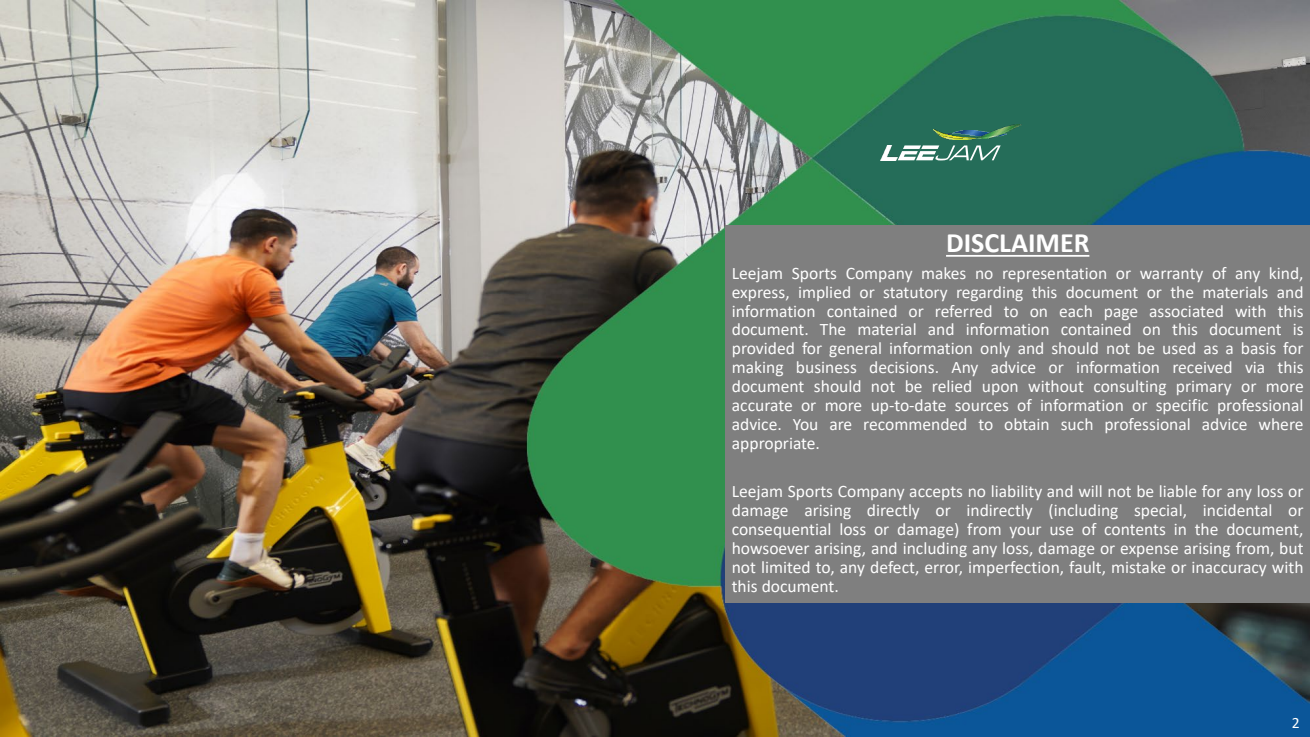
<style>
.page{position:relative;width:1310px;height:737px;background:#fff}
.page>*{position:absolute;margin:0;border:0;box-sizing:border-box;transform-origin:0 0}
.t1{font:700 28px "Calibri";color:#fff}
.t2{font:17.5px/18.9px "Calibri";color:#fff;text-align:justify}
.t3{font:15.75px "Calibri";color:#fff}
</style>
<div class="page">
<img style="left:0;top:0;width:1310px;height:737px">
<img style="left:933px;top:139px;width:42px;height:1px">
<svg style="left:933px;top:125px;width:88px;height:14px"></svg>
<img style="left:880px;top:145px;width:17px;height:15px">
<svg style="left:898px;top:145px;width:103px;height:15px"></svg>
<div style="left:725px;top:226px;width:585px;height:377px;background:#7f7f7f"></div>
<svg style="left:946px;top:255px;width:143px;height:2px"></svg>
<p class="t1" style="left:946px;top:223px;width:145px">DISCLAIMER</p>
<p class="t2" style="left:732px;top:263px;width:573px">Leejam Sports Company makes no representation or warranty of any kind, express, implied or statutory regarding this document or the materials and information contained or referred to on each page associated with this document. The material and information contained on this document is provided for general information only and should not be used as a basis for making business decisions. Any advice or information received via this document should not be relied upon without consulting primary or more accurate or more up-to-date sources of information or specific professional advice. You are recommended to obtain such professional advice where appropriate.</p>
<p class="t2" style="left:732px;top:481px;width:573px">Leejam Sports Company accepts no liability and will not be liable for any loss or damage arising directly or indirectly (including special, incidental or consequential loss or damage) from your use of contents in the document, howsoever arising, and including any loss, damage or expense arising from, but not limited to, any defect, error, imperfection, fault, mistake or inaccuracy with this document.</p>
<p class="t3" style="left:1292px;top:711px;width:9px">2</p>
</div>
